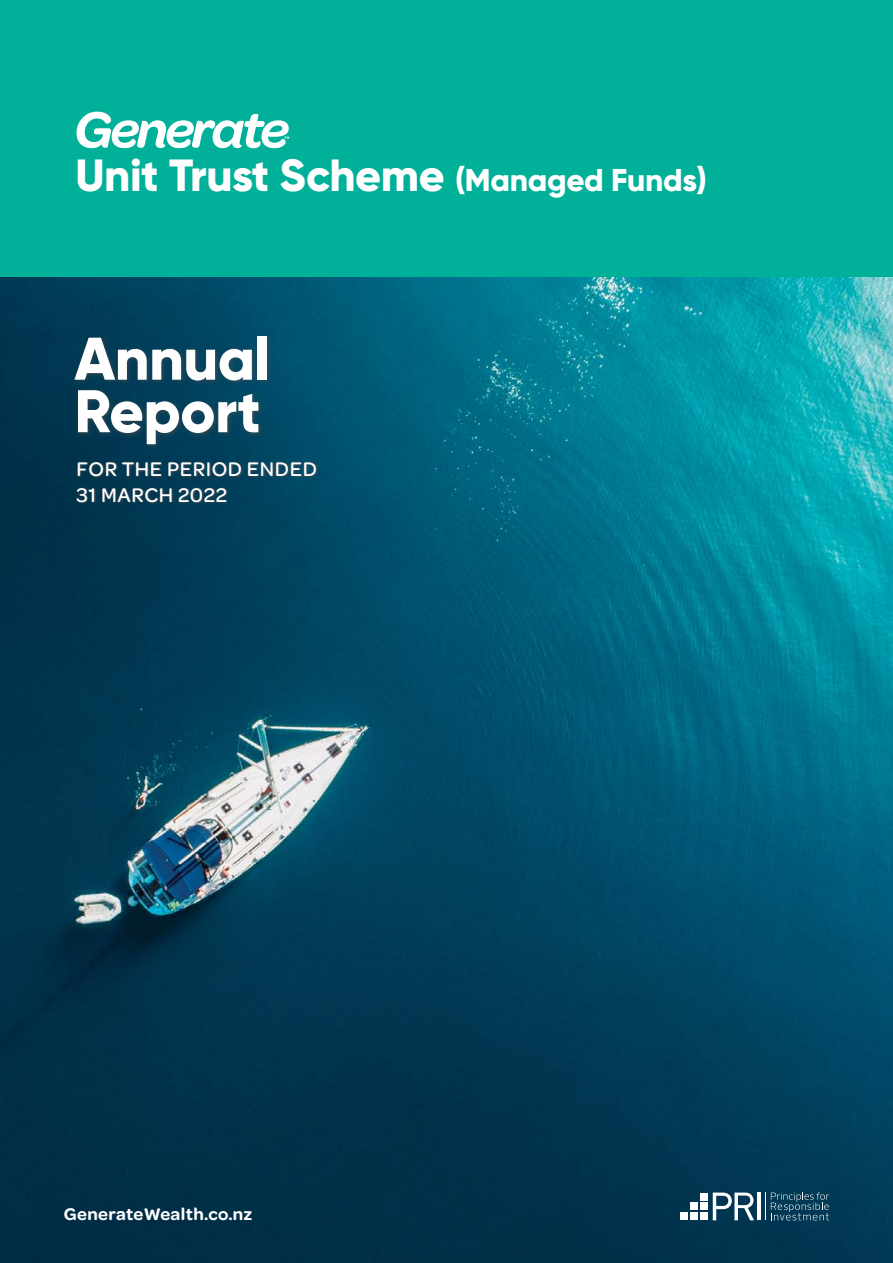
<style>
.page{position:relative;width:893px;height:1263px;background:#fff}
.page>*{position:absolute;margin:0;border:0;box-sizing:border-box;transform-origin:0 0}
.t1{font:800 60px/52.5px "Gilroy";letter-spacing:-.01em;color:#fff}
.t2{font:800 45px "Gilroy";letter-spacing:-.01em;color:#fff}
.t3{font:500 21px/25.5px "Omnes";letter-spacing:.03em;color:#fff}
.t4{font:600 18px "Omnes";color:#fff}
.s1{font-size:31.5px}
</style>
<div class="page">
<img style="left:0;top:276px;width:893px;height:987px">
<svg style="left:0;top:276px;width:507px;height:530px;background:#074c66"></svg>
<div style="left:700px;top:1192px;width:8px;height:8px;background:#fff"></div>
<div style="left:700px;top:1202px;width:8px;height:8px;background:#fff"></div>
<div style="left:700px;top:1212px;width:8px;height:8px;background:#fff"></div>
<div style="left:690px;top:1202px;width:8px;height:8px;background:#fff"></div>
<div style="left:690px;top:1212px;width:8px;height:8px;background:#fff"></div>
<div style="left:680px;top:1212px;width:8px;height:8px;background:#fff"></div>
<svg style="left:713px;top:1192px;width:41px;height:28px"></svg>
<hr style="left:758px;top:1192px;width:3px;height:28px;background:#fff">
<svg style="left:766px;top:1192px;width:63px;height:28px;background:#23536a"></svg>
<div style="left:0;top:0;width:893px;height:276px;background:#00b098"></div>
<svg style="left:77px;top:112px;width:212px;height:36px"></svg>
<div style="left:71px;top:333px;width:202px;height:117px;background:#4d4d4f;opacity:.6"></div>
<div style="left:76px;top:461px;width:242px;height:43px;background:#4d4d4f;opacity:.85"></div>
<p class="t2" style="left:75px;top:147px;width:633px">Unit Trust Scheme <span class="s1">(Managed Funds)</span></p>
<h1 class="t1" style="left:74px;top:332px;width:197px">Annual<br>Report</h1>
<p class="t3" style="left:77px;top:456px;width:242px">FOR THE PERIOD ENDED<br>31 MARCH 2022</p>
<p class="t4" style="left:64px;top:1204px;width:190px">GenerateWealth.co.nz</p>
</div>
